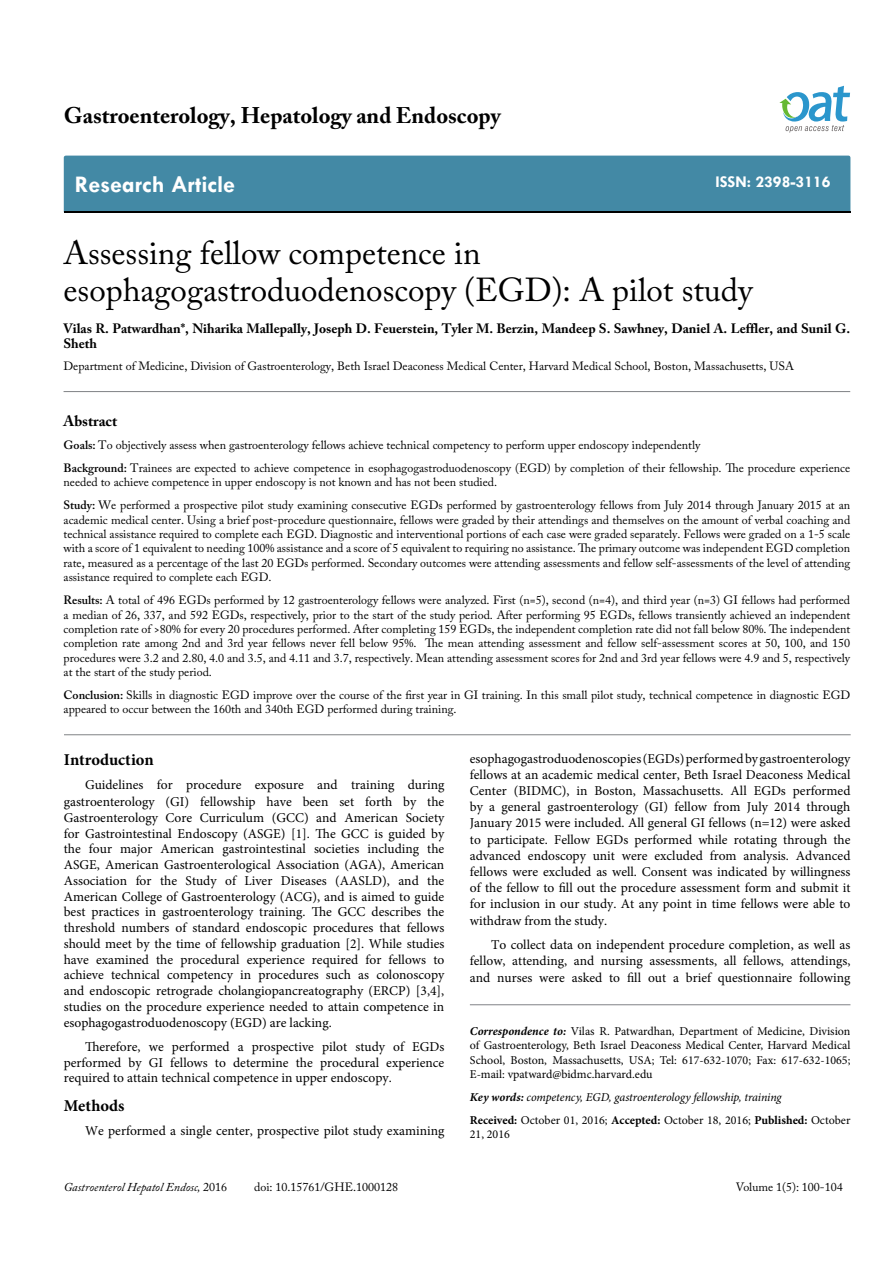
<style>
.page{position:relative;width:893px;height:1263px;background:#fff}
.page>*{position:absolute;margin:0;border:0;box-sizing:border-box;transform-origin:0 0}
.t1{font:33px/37.5px "Adobe Caslon Pro";color:#000}
.t2{font:700 24px "Tw Cen";color:#fff}
.t3{font:700 22.5px "Adobe Caslon Pro";color:#000}
.t4{font:700 16.5px "Minion Pro";color:#000}
.t5{font:700 16.5px "Tw Cen";color:#fff}
.t6{font:700 15px "Adobe Caslon Pro";color:#000}
.t7{font:13.5px/15.8px "Minion Pro";color:#000;text-align:justify}
.t8{font:700 13.5px/15px "Adobe Caslon Pro";color:#000}
.t9{font:12px/14.4px "Adobe Caslon Pro";color:#000}
.t10{font:12px/14.4px "Minion Pro";color:#000;text-align:justify}
.t11{font:italic 12px/23px "Minion Pro";letter-spacing:-.01em;color:#000}
.t12{font:italic 12px "Adobe Caslon Pro";color:#000}
.s1{font-weight:600}
.s2{font-weight:700;font-style:italic}
.s3{font-weight:700}
.s4{font-weight:700;font-style:normal}
.s5{font-style:normal}
</style>
<div class="page">
<div style="left:64px;top:156px;width:786px;height:56px;background:#4389a5"></div>
<svg style="left:779px;top:86px;width:71px;height:47px"></svg>
<hr style="left:64px;top:391px;width:786px;height:1px;background:#808285">
<hr style="left:64px;top:734px;width:787px;height:1px;background:#808285">
<hr style="left:470px;top:1004px;width:380px;height:1px;background:#808285">
<h3 class="t3" style="left:64px;top:102px;width:438px">Gastroenterology, Hepatology and Endoscopy</h3>
<h2 class="t2" style="left:75px;top:170px;width:162px">Research Article</h2>
<h3 class="t5" style="left:715px;top:172px;width:117px">ISSN: 2398-3116</h3>
<h1 class="t1" style="left:64px;top:233px;width:690px">Assessing fellow competence in esophagogastroduodenoscopy (EGD): A pilot study</h1>
<p class="t8" style="left:64px;top:321px;width:788px">Vilas R. Patwardhan*, Niharika Mallepally, Joseph D. Feuerstein, Tyler M. Berzin, Mandeep S. Sawhney, Daniel A. Leffler, and Sunil G.<br>Sheth</p>
<p class="t9" style="left:64px;top:359px;width:732px">Department of Medicine, Division of Gastroenterology, Beth Israel Deaconess Medical Center, Harvard Medical School, Boston, Massachusetts, USA</p>
<p class="t6" style="left:64px;top:412px;width:55px">Abstract</p>
<p class="t9" style="left:64px;top:433px;width:788px;line-height:23px"><span class="s1">Goals:</span> To objectively assess when gastroenterology fellows achieve technical competency to perform upper endoscopy independently<br><span class="s1">Background:</span> Trainees are expected to achieve competence in esophagogastroduodenoscopy (EGD) by completion of their fellowship. The procedure experience</p>
<p class="t9" style="left:64px;top:471px;width:788px;line-height:23px">needed to achieve competence in upper endoscopy is not known and has not been studied.<br><span class="s1">Study:</span> We performed a prospective pilot study examining consecutive EGDs performed by gastroenterology fellows from July 2014 through January 2015 at an</p>
<p class="t9" style="left:64px;top:512px;width:788px;text-align:justify">academic medical center. Using a brief post-procedure questionnaire, fellows were graded by their attendings and themselves on the amount of verbal coaching and technical assistance required to complete each EGD. Diagnostic and interventional portions of each case were graded separately. Fellows were graded on a 1-5 scale with a score of 1 equivalent to needing 100% assistance and a score of 5 equivalent to requiring no assistance. The primary outcome was independent EGD completion rate, measured as a percentage of the last 20 EGDs performed. Secondary outcomes were attending assessments and fellow self-assessments of the level of attending assistance required to complete each EGD.</p>
<p class="t9" style="left:64px;top:593px;width:788px;text-align:justify"><span class="s1">Results:</span> A total of 496 EGDs performed by 12 gastroenterology fellows were analyzed. First (n=5), second (n=4), and third year (n=3) GI fellows had performed a median of 26, 337, and 592 EGDs, respectively, prior to the start of the study period. After performing 95 EGDs, fellows transiently achieved an independent completion rate of &gt;80% for every 20 procedures performed. After completing 159 EGDs, the independent completion rate did not fall below 80%. The independent completion rate among 2nd and 3rd year fellows never fell below 95%. The mean attending assessment and fellow self-assessment scores at 50, 100, and 150 procedures were 3.2 and 2.80, 4.0 and 3.5, and 4.11 and 3.7, respectively. Mean attending assessment scores for 2nd and 3rd year fellows were 4.9 and 5, respectively at the start of the study period.</p>
<p class="t9" style="left:64px;top:688px;width:788px"><span class="s1">Conclusion:</span> Skills in diagnostic EGD improve over the course of the first year in GI training. In this small pilot study, technical competence in diagnostic EGD appeared to occur between the 160th and 340th EGD performed during training.</p>
<h3 class="t4" style="left:64px;top:748px;width:91px">Introduction</h3>
<p class="t7" style="left:64px;top:777px;width:382px;text-indent:21px">Guidelines for procedure exposure and training during gastroenterology (GI) fellowship have been set forth by the Gastroenterology Core Curriculum (GCC) and American Society for Gastrointestinal Endoscopy (ASGE) [1]. The GCC is guided by the four major American gastrointestinal societies including the ASGE, American Gastroenterological Association (AGA), American Association for the Study of Liver Diseases (AASLD), and the American College of Gastroenterology (ACG), and is aimed to guide best practices in gastroenterology training. The GCC describes the threshold numbers of standard endoscopic procedures that fellows should meet by the time of fellowship graduation [2]. While studies have examined the procedural experience required for fellows to achieve technical competency in procedures such as colonoscopy and endoscopic retrograde cholangiopancreatography (ERCP) [3,4], studies on the procedure experience needed to attain competence in esophagogastroduodenoscopy (EGD) are lacking.</p>
<p class="t7" style="left:64px;top:1039px;width:382px;text-indent:21px">Therefore, we performed a prospective pilot study of EGDs performed by GI fellows to determine the procedural experience required to attain technical competence in upper endoscopy.</p>
<h3 class="t4" style="left:64px;top:1094px;width:62px">Methods</h3>
<p class="t7" style="left:85px;top:1123px;width:361px">We performed a single center, prospective pilot study examining</p>
<p class="t7" style="left:470px;top:750px;width:382px;line-height:16.2px">esophagogastroduodenoscopies (EGDs) performed by gastroenterology fellows at an academic medical center, Beth Israel Deaconess Medical Center (BIDMC), in Boston, Massachusetts. All EGDs performed by a general gastroenterology (GI) fellow from July 2014 through January 2015 were included. All general GI fellows (n=12) were asked to participate. Fellow EGDs performed while rotating through the advanced endoscopy unit were excluded from analysis. Advanced fellows were excluded as well. Consent was indicated by willingness of the fellow to fill out the procedure assessment form and submit it for inclusion in our study. At any point in time fellows were able to withdraw from the study.</p>
<p class="t7" style="left:470px;top:937px;width:382px;line-height:16.2px;text-indent:21px">To collect data on independent procedure completion, as well as fellow, attending, and nursing assessments, all fellows, attendings, and nurses were asked to fill out a brief questionnaire following</p>
<p class="t10" style="left:470px;top:1024px;width:382px"><span class="s2">Correspondence to:</span> Vilas R. Patwardhan, Department of Medicine, Division of Gastroenterology, Beth Israel Deaconess Medical Center, Harvard Medical School, Boston, Massachusetts, USA; Tel: 617-632-1070; Fax: 617-632-1065; E-mail: vpatward@bidmc.harvard.edu</p>
<p class="t11" style="left:470px;top:1085px;width:382px"><span class="s3">Key words:</span> competency, EGD, gastroenterology fellowship, training<br><span class="s4">Received:</span> <span class="s5">October 01, 2016;</span> <span class="s4">Accepted:</span> <span class="s5">October 18, 2016;</span> <span class="s4">Published:</span> <span class="s5">October</span></p>
<p class="t10" style="left:470px;top:1127px;width:42px">21, 2016</p>
<p class="t12" style="left:64px;top:1180px;width:165px">Gastroenterol Hepatol Endosc, <span class="s5">2016</span></p>
<p class="t9" style="left:254px;top:1180px;width:145px">doi: 10.15761/GHE.1000128</p>
<p class="t9" style="left:736px;top:1180px;width:108px">Volume 1(5): 100-104</p>
</div>
